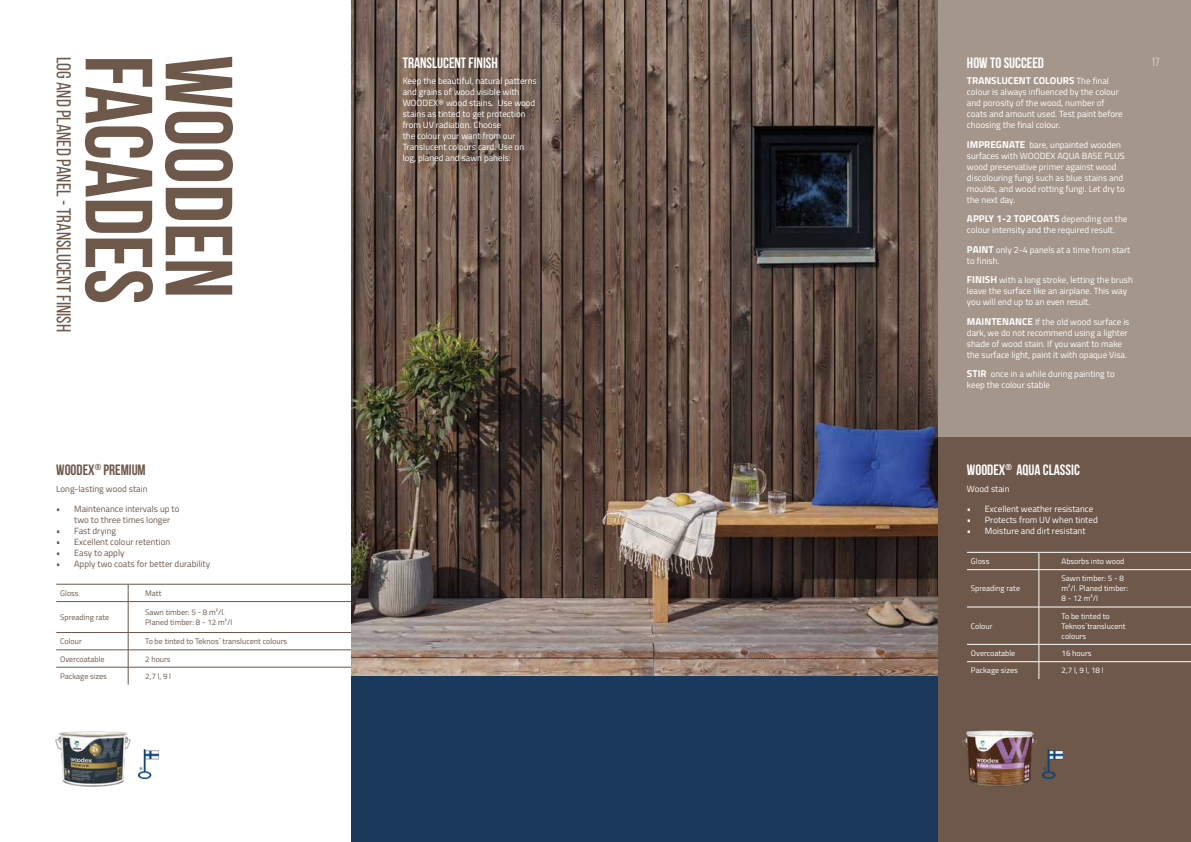
<style>
.page{position:relative;width:1191px;height:842px;background:#fff}
.page>*{position:absolute;margin:0;border:0;box-sizing:border-box;transform-origin:0 0}
.t1{font:700 95px "Bebas Neue";letter-spacing:-.01em;color:#6d584a}
.t2{font:20px "Bebas Neue";color:#6d584a}
.t3{font:700 15px "Bebas Neue";color:#fff}
.t4{font:700 15px "Bebas Neue";color:#6d584a}
.t5{font:12px "Bebas Neue";color:#d4cdc7}
.t6{font:700 10px "Titillium";color:#fff}
.t7{font:9px/11px "Titillium";color:#fff}
.t8{font:9px/11px "Titillium";color:#6d584a}
.t9{font:8px/10px "Titillium";color:#fff}
.t10{font:8px/10px "Titillium";color:#6d584a}
.s1{font-weight:400;font-size:9px}
.s2{font-weight:700;font-size:10px}
</style>
<div class="page">
<svg style="left:128px;top:585px;width:1px;height:16px"></svg>
<hr style="left:128px;top:602px;width:1px;height:30px;background:#6d584a">
<svg style="left:128px;top:633px;width:1px;height:51px"></svg>
<hr style="left:56px;top:584px;width:72px;height:1px;background:#6d584a">
<hr style="left:128px;top:584px;width:241px;height:1px;background:#6d584a">
<hr style="left:56px;top:601px;width:72px;height:1px;background:#6d584a">
<hr style="left:128px;top:601px;width:241px;height:1px;background:#6d584a">
<hr style="left:56px;top:632px;width:72px;height:1px;background:#6d584a">
<hr style="left:128px;top:632px;width:241px;height:1px;background:#6d584a">
<hr style="left:56px;top:650px;width:72px;height:1px;background:#6d584a">
<hr style="left:128px;top:650px;width:241px;height:1px;background:#6d584a">
<hr style="left:56px;top:667px;width:72px;height:1px;background:#6d584a">
<hr style="left:128px;top:667px;width:241px;height:1px;background:#6d584a">
<img style="left:351px;top:0;width:587px;height:677px">
<div style="left:351px;top:677px;width:587px;height:165px;background:#1b395a"></div>
<div style="left:938px;top:0;width:253px;height:438px;background:#a4968a"></div>
<div style="left:938px;top:438px;width:253px;height:404px;background:#6d584a"></div>
<img style="left:138px;top:749px;width:21px;height:30px">
<img style="left:1042px;top:749px;width:20px;height:30px">
<hr style="left:967px;top:552px;width:72px;height:1px;background:#fff">
<hr style="left:1039px;top:552px;width:152px;height:1px;background:#fff">
<hr style="left:967px;top:569px;width:72px;height:1px;background:#fff">
<hr style="left:1039px;top:569px;width:152px;height:1px;background:#fff">
<hr style="left:967px;top:607px;width:72px;height:1px;background:#fff">
<hr style="left:1039px;top:607px;width:152px;height:1px;background:#fff">
<hr style="left:967px;top:644px;width:72px;height:1px;background:#fff">
<hr style="left:1039px;top:644px;width:152px;height:1px;background:#fff">
<hr style="left:967px;top:661px;width:72px;height:1px;background:#fff">
<hr style="left:1039px;top:661px;width:152px;height:1px;background:#fff">
<svg style="left:1038px;top:552px;width:1px;height:17px"></svg>
<hr style="left:1038px;top:570px;width:1px;height:37px;background:#fff">
<hr style="left:1038px;top:607px;width:1px;height:37px;background:#fff">
<svg style="left:1038px;top:644px;width:1px;height:35px"></svg>
<img style="left:55px;top:731px;width:76px;height:56px">
<img style="left:962px;top:730px;width:75px;height:57px">
<div style="left:396px;top:50px;width:151px;height:125px;background:#4b3a2e;opacity:.75"></div>
<h2 class="t2" style="left:74px;top:57px;width:277px;rotate:90deg">LOG AND PLANED PANEL - TRANSLUCENT FINISH</h2>
<h1 class="t1" style="left:171px;top:55px;width:250px;rotate:90deg">FACADES</h1>
<h1 class="t1" style="left:251px;top:55px;width:245px;rotate:90deg">WOODEN</h1>
<h3 class="t5" style="left:1151px;top:55px;width:10px">17</h3>
<h3 class="t3" style="left:403px;top:54px;width:97px">TRANSLUCENT FINISH</h3>
<p class="t7" style="left:403px;top:75px;width:136px">Keep the beautiful, natural patterns and grains of wood visible with<br>WOODEX® wood stains. Use wood stains as tinted to get protection from UV radiation. Choose<br>the colour your want from our<br>Translucent colours card. Use on log, planed and sawn panels.</p>
<h3 class="t3" style="left:967px;top:54px;width:79px">HOW TO SUCCEED</h3>
<p class="t6" style="left:967px;top:73px;width:144px">TRANSLUCENT COLOURS <span class="s1">The final</span></p>
<p class="t7" style="left:967px;top:86px;width:157px">colour is always influenced by the colour and porosity of the wood, number of coats and amount used. Test paint before choosing the final colour.</p>
<p class="t7" style="left:967px;top:139px;width:159px"><span class="s2">IMPREGNATE</span> bare, unpainted wooden surfaces with WOODEX AQUA BASE PLUS wood preservative primer against wood discolouring fungi such as blue stains and moulds, and wood rotting fungi. Let dry to the next day.</p>
<p class="t6" style="left:967px;top:211px;width:162px">APPLY 1-2 TOPCOATS <span class="s1">depending on the</span></p>
<p class="t7" style="left:967px;top:220px;width:165px;line-height:19.5px">colour intensity and the required result.<br><span class="s2">PAINT</span> only 2-4 panels at a time from start</p>
<p class="t7" style="left:967px;top:251px;width:167px;line-height:19.5px">to finish.<br><span class="s2">FINISH</span> with a long stroke, letting the brush</p>
<p class="t7" style="left:967px;top:285px;width:161px">leave the surface like an airplane. This way you will end up to an even result.</p>
<p class="t7" style="left:967px;top:316px;width:164px"><span class="s2">MAINTENANCE</span> If the old wood surface is dark, we do not recommend using a lighter shade of wood stain. If you want to make the surface light, paint it with opaque Visa.</p>
<p class="t7" style="left:967px;top:368px;width:149px"><span class="s2">STIR</span> once in a while during painting to keep the colour stable</p>
<h3 class="t4" style="left:56px;top:462px;width:91px">WOODEX<sup>®</sup> PREMIUM</h3>
<p class="t8" style="left:56px;top:483px;width:93px">Long-lasting wood stain</p>
<p class="t8" style="left:74px;top:503px;width:107px;text-indent:-18px">• Maintenance intervals up to two to three times longer</p>
<p class="t8" style="left:56px;top:525px;width:61px">• Fast drying</p>
<p class="t8" style="left:56px;top:536px;width:116px">• Excellent colour retention</p>
<p class="t8" style="left:56px;top:547px;width:70px">• Easy to apply</p>
<p class="t8" style="left:56px;top:557px;width:155px">• Apply two coats for better durability</p>
<p class="t10" style="left:60px;top:588px;width:20px">Gloss</p>
<p class="t10" style="left:145px;top:588px;width:18px">Matt</p>
<p class="t10" style="left:60px;top:612px;width:51px">Spreading rate</p>
<p class="t10" style="left:145px;top:607px;width:88px">Sawn timber: 5 - 8 m²/l.<br>Planed timber: 8 - 12 m²/l</p>
<p class="t10" style="left:60px;top:636px;width:23px">Colour</p>
<p class="t10" style="left:145px;top:636px;width:143px">To be tinted to Teknos´ translucent colours</p>
<p class="t10" style="left:60px;top:653px;width:46px">Overcoatable</p>
<p class="t10" style="left:145px;top:653px;width:27px">2 hours</p>
<p class="t10" style="left:60px;top:671px;width:48px">Package sizes</p>
<p class="t10" style="left:145px;top:671px;width:27px">2,7 l, 9 l</p>
<h3 class="t3" style="left:967px;top:462px;width:114px">WOODEX<sup>®</sup> AQUA CLASSIC</h3>
<p class="t7" style="left:967px;top:483px;width:44px">Wood stain</p>
<p class="t7" style="left:967px;top:503px;width:128px">• Excellent weather resistance</p>
<p class="t7" style="left:967px;top:514px;width:132px">• Protects from UV when tinted</p>
<p class="t7" style="left:967px;top:525px;width:120px">• Moisture and dirt resistant</p>
<p class="t9" style="left:971px;top:556px;width:20px">Gloss</p>
<p class="t9" style="left:1061px;top:556px;width:64px">Absorbs into wood</p>
<p class="t9" style="left:971px;top:583px;width:51px">Spreading rate</p>
<p class="t9" style="left:1061px;top:573px;width:68px">Sawn timber: 5 - 8 m²/l. Planed timber:<br>8 - 12 m²/l</p>
<p class="t9" style="left:971px;top:620px;width:23px">Colour</p>
<p class="t9" style="left:1061px;top:610px;width:65px">To be tinted to<br>Teknos´translucent colours</p>
<p class="t9" style="left:971px;top:648px;width:46px">Overcoatable</p>
<p class="t9" style="left:1061px;top:648px;width:31px">16 hours</p>
<p class="t9" style="left:971px;top:665px;width:48px">Package sizes</p>
<p class="t9" style="left:1061px;top:665px;width:44px">2,7 l, 9 l, 18 l</p>
</div>
